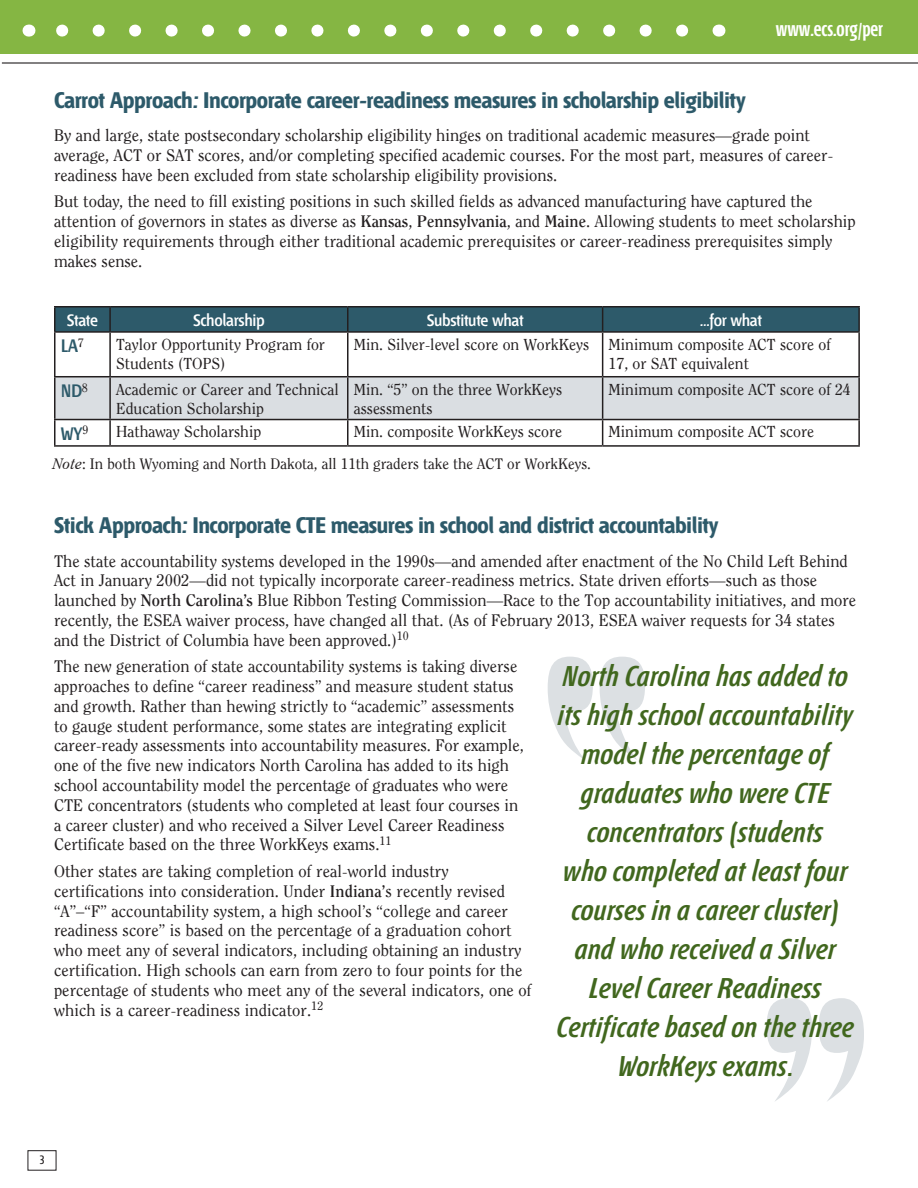
<style>
.page{position:relative;width:918px;height:1188px;background:#fff}
.page>*{position:absolute;margin:0;border:0;box-sizing:border-box;transform-origin:0 0}
.t1{font:italic 600 28.5px/39px "Fontana ND Cc Os F";color:#41671e;text-align:center}
.t2{font:700 22.5px "Fontana ND Ee Os F";letter-spacing:-.02em;color:#2d5a6a}
.t3{font:600 21px "Fontana ND Gg";color:#fff}
.t4{font:600 18px "Fontana ND Cc Os F";color:#2d5a6a}
.t5{font:16.5px/19.8px "Clearface S Si";color:#231f20}
.t6{font:600 16.5px "Fontana ND Cc Os F";letter-spacing:-.02em;color:#fff}
.t7{font:15.75px/18.9px "Clearface S Si";color:#231f20}
.t8{font:15px "Clearface S Si";color:#231f20}
.t9{font:13.5px "Fontana ND Gg";color:#231f20}
.s1{font-weight:700}
.s2{font-style:italic}
</style>
<div class="page">
<div style="left:0;top:0;width:918px;height:54px;background:#85b643"></div>
<hr style="left:2px;top:62px;width:916px;height:2px;background:#231f20">
<svg style="left:56px;top:25px;width:626px;height:12px"></svg>
<svg style="left:718px;top:25px;width:1px;height:12px"></svg>
<svg style="left:28px;top:25px;width:1px;height:12px"></svg>
<div style="left:28px;top:1150px;width:28px;height:20px;border:1px solid #231f20"></div>
<hr style="left:54px;top:333px;width:2px;height:43px;background:#231f20">
<hr style="left:109px;top:333px;width:2px;height:43px;background:#231f20">
<hr style="left:347px;top:333px;width:2px;height:43px;background:#231f20">
<hr style="left:602px;top:333px;width:1px;height:43px;background:#231f20">
<hr style="left:858px;top:333px;width:2px;height:43px;background:#231f20">
<hr style="left:54px;top:420px;width:2px;height:25px;background:#231f20">
<svg style="left:55px;top:377px;width:803px;height:68px"></svg>
<hr style="left:858px;top:420px;width:2px;height:25px;background:#231f20">
<hr style="left:54px;top:445px;width:56px;height:2px;background:#231f20">
<hr style="left:110px;top:445px;width:238px;height:2px;background:#231f20">
<hr style="left:348px;top:445px;width:255px;height:2px;background:#231f20">
<hr style="left:603px;top:445px;width:257px;height:2px;background:#231f20">
<hr style="left:54px;top:306px;width:56px;height:2px;background:#231f20">
<hr style="left:54px;top:307px;width:2px;height:24px;background:#231f20">
<hr style="left:54px;top:331px;width:56px;height:2px;background:#231f20">
<hr style="left:110px;top:306px;width:238px;height:2px;background:#231f20">
<hr style="left:110px;top:331px;width:238px;height:2px;background:#231f20">
<hr style="left:348px;top:306px;width:255px;height:2px;background:#231f20">
<hr style="left:348px;top:331px;width:255px;height:2px;background:#231f20">
<hr style="left:603px;top:306px;width:257px;height:2px;background:#231f20">
<svg style="left:55px;top:307px;width:803px;height:25px;background:#2c5766"></svg>
<hr style="left:858px;top:307px;width:2px;height:24px;background:#231f20">
<hr style="left:603px;top:331px;width:257px;height:2px;background:#231f20">
<hr style="left:54px;top:376px;width:56px;height:1px;background:#231f20">
<hr style="left:54px;top:377px;width:2px;height:42px;background:#231f20">
<hr style="left:54px;top:419px;width:56px;height:1px;background:#231f20">
<hr style="left:110px;top:376px;width:238px;height:1px;background:#231f20">
<hr style="left:109px;top:377px;width:2px;height:42px;background:#231f20">
<hr style="left:110px;top:419px;width:238px;height:1px;background:#231f20">
<hr style="left:348px;top:376px;width:255px;height:1px;background:#231f20">
<hr style="left:347px;top:377px;width:2px;height:42px;background:#231f20">
<hr style="left:348px;top:419px;width:255px;height:1px;background:#231f20">
<hr style="left:603px;top:376px;width:257px;height:1px;background:#231f20">
<hr style="left:602px;top:377px;width:1px;height:42px;background:#231f20">
<hr style="left:858px;top:377px;width:2px;height:42px;background:#231f20">
<hr style="left:603px;top:419px;width:257px;height:1px;background:#231f20">
<svg style="left:767px;top:998px;width:97px;height:103px"></svg>
<svg style="left:548px;top:657px;width:97px;height:103px"></svg>
<p class="t3" style="left:776px;top:19px;width:109px">www.ecs.org/per</p>
<p class="t2" style="left:54px;top:90px;width:693px">Carrot Approach: Incorporate career-readiness measures in scholarship eligibility</p>
<p class="t5" style="left:54px;top:125px;width:781px">By and large, state postsecondary scholarship eligibility hinges on traditional academic measures—grade point average, ACT or SAT scores, and/or completing specified academic courses. For the most part, measures of career&shy;readiness have been excluded from state scholarship eligibility provisions.</p>
<p class="t5" style="left:54px;top:191px;width:803px">But today, the need to fill existing positions in such skilled fields as advanced manufacturing have captured the attention of governors in states as diverse as <span class="s1">Kansas</span>, <span class="s1">Pennsylvania</span>, and <span class="s1">Maine</span>. Allowing students to meet scholarship eligibility requirements through either traditional academic prerequisites or career-readiness prerequisites simply makes sense.</p>
<p class="t6" style="left:67px;top:312px;width:33px">State</p>
<p class="t6" style="left:193px;top:312px;width:73px">Scholarship</p>
<p class="t6" style="left:427px;top:312px;width:98px">Substitute what</p>
<p class="t6" style="left:700px;top:312px;width:64px">…for what</p>
<p class="t4" style="left:61px;top:338px;width:25px">LA<sup>7</sup></p>
<p class="t7" style="left:116px;top:335px;width:211px">Taylor Opportunity Program for<br>Students (TOPS)</p>
<p class="t7" style="left:354px;top:335px;width:237px">Min. Silver-level score on WorkKeys</p>
<p class="t7" style="left:609px;top:335px;width:224px">Minimum composite ACT score of<br>17, or SAT equivalent</p>
<p class="t4" style="left:61px;top:382px;width:29px">ND<sup>8</sup></p>
<p class="t7" style="left:116px;top:379px;width:224px">Academic or Career and Technical<br>Education Scholarship</p>
<p class="t7" style="left:354px;top:379px;width:210px">Min. “5” on the three WorkKeys assessments</p>
<p class="t7" style="left:609px;top:379px;width:244px">Minimum composite ACT score of 24</p>
<p class="t4" style="left:61px;top:425px;width:29px">WY<sup>9</sup></p>
<p class="t7" style="left:116px;top:422px;width:147px">Hathaway Scholarship</p>
<p class="t7" style="left:354px;top:422px;width:210px">Min. composite WorkKeys score</p>
<p class="t7" style="left:609px;top:422px;width:207px">Minimum composite ACT score</p>
<p class="t8" style="left:53px;top:455px;width:540px"><span class="s2">Note</span>: In both Wyoming and North Dakota, all 11th graders take the ACT or WorkKeys.</p>
<p class="t2" style="left:54px;top:515px;width:666px">Stick Approach: Incorporate CTE measures in school and district accountability</p>
<p class="t5" style="left:54px;top:551px;width:804px">The state accountability systems developed in the 1990s—and amended after enactment of the No Child Left Behind Act in January 2002—did not typically incorporate career-readiness metrics. State driven efforts—such as those launched by <span class="s1">North Carolina’s</span> Blue Ribbon Testing Commission—Race to the Top accountability initiatives, and more recently, the ESEA waiver process, have changed all that. (As of February 2013, ESEA waiver requests for 34 states and the District of Columbia have been approved.)<sup>10</sup></p>
<p class="t5" style="left:54px;top:656px;width:471px">The new generation of state accountability systems is taking diverse approaches to define “career readiness” and measure student status and growth. Rather than hewing strictly to “academic” assessments to gauge student performance, some states are integrating explicit career-ready assessments into accountability measures. For example, one of the five new indicators North Carolina has added to its high school accountability model the percentage of graduates who were CTE concentrators (students who completed at least four courses in a career cluster) and who received a Silver Level Career Readiness Certificate based on the three WorkKeys exams.<sup>11</sup></p>
<p class="t5" style="left:54px;top:861px;width:479px">Other states are taking completion of real-world industry certifications into consideration. Under <span class="s1">Indiana’</span>s recently revised “A”–“F” accountability system, a high school’s “college and career readiness score” is based on the percentage of a graduation cohort who meet any of several indicators, including obtaining an industry certification. High schools can earn from zero to four points for the percentage of students who meet any of the several indicators, one of which is a career-readiness indicator.<sup>12</sup></p>
<p class="t1" style="left:556px;top:658px;width:299px">North Carolina has added to its high school accountability model the percentage of graduates who were CTE concentrators (students<br>who completed at least four courses in a career cluster) and who received a Silver<br>Level Career Readiness<br>Certificate based on the three<br>WorkKeys exams.</p>
<p class="t9" style="left:40px;top:1153px;width:6px">3</p>
</div>
